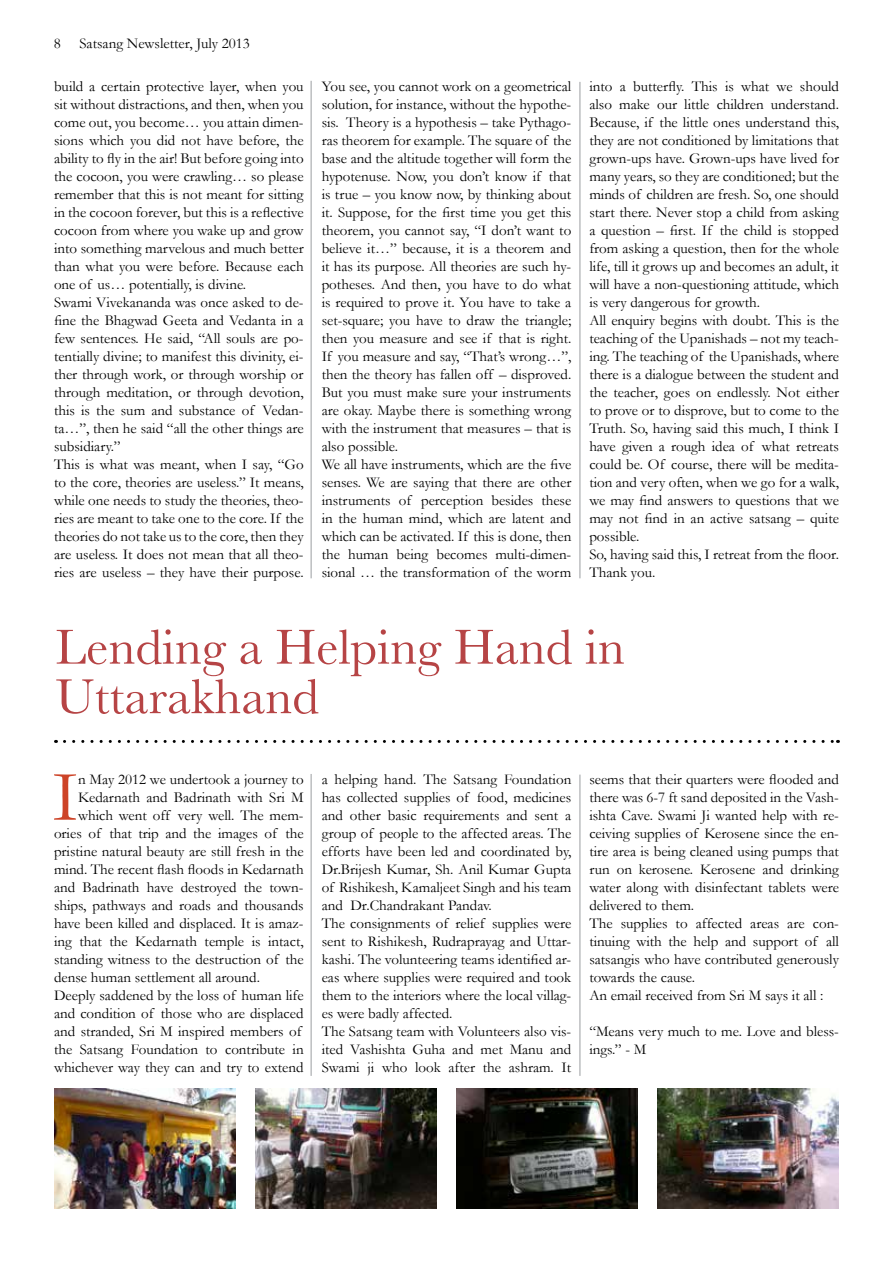
<style>
.page{position:relative;width:893px;height:1263px;background:#fff}
.page>*{position:absolute;margin:0;border:0;box-sizing:border-box;transform-origin:0 0}
.t1{font:72.75px "Garamond";color:#cd4327}
.t2{font:51px/49.5px "Baskerville";color:#b64445}
.t3{font:15px/18px "Garamond";color:#000}
</style>
<div class="page">
<svg style="left:64px;top:740px;width:774px;height:3px"></svg>
<hr style="left:310px;top:81px;width:2px;height:497px;background:#bcbec0">
<hr style="left:310px;top:774px;width:2px;height:302px;background:#bcbec0">
<hr style="left:579px;top:82px;width:2px;height:496px;background:#bcbec0">
<hr style="left:579px;top:775px;width:2px;height:301px;background:#bcbec0">
<img style="left:456px;top:1088px;width:182px;height:121px">
<img style="left:657px;top:1088px;width:182px;height:121px">
<img style="left:255px;top:1088px;width:182px;height:121px">
<img style="left:54px;top:1089px;width:182px;height:120px">
<p class="t3" style="left:54px;top:34px;width:9px">8</p>
<p class="t3" style="left:79px;top:34px;width:172px">Satsang Newsletter, July 2013</p>
<p class="t3" style="left:54px;top:77px;width:251px">build a certain protective layer, when you sit without distractions, and then, when you come out, you become… you attain dimen&shy;sions which you did not have before, the ability to fly in the air! But before going into the cocoon, you were crawling… so please remember that this is not meant for sitting in the cocoon forever, but this is a reflective cocoon from where you wake up and grow into something marvelous and much better than what you were before. Because each one of us… potentially, is divine.<br>Swami Vivekananda was once asked to de&shy;fine the Bhagwad Geeta and Vedanta in a few sentences. He said, “All souls are po&shy;tentially divine; to manifest this divinity, ei&shy;ther through work, or through worship or through meditation, or through devotion, this is the sum and substance of Vedan&shy;ta…”, then he said “all the other things are subsidiary.”<br>This is what was meant, when I say, “Go to the core, theories are useless.” It means, while one needs to study the theories, theo&shy;ries are meant to take one to the core. If the theories do not take us to the core, then they are useless. It does not mean that all theo&shy;ries are useless – they have their purpose.</p>
<p class="t3" style="left:322px;top:77px;width:251px">You see, you cannot work on a geometrical solution, for instance, without the hypothe&shy;sis. Theory is a hypothesis – take Pythago&shy;ras theorem for example. The square of the base and the altitude together will form the hypotenuse. Now, you don’t know if that is true – you know now, by thinking about it. Suppose, for the first time you get this theorem, you cannot say, “I don’t want to believe it…” because, it is a theorem and it has its purpose. All theories are such hy&shy;potheses. And then, you have to do what is required to prove it. You have to take a set-square; you have to draw the triangle; then you measure and see if that is right.<br>If you measure and say, “That’s wrong…”, then the theory has fallen off – disproved.<br>But you must make sure your instruments are okay. Maybe there is something wrong with the instrument that measures – that is also possible.<br>We all have instruments, which are the five senses. We are saying that there are other instruments of perception besides these in the human mind, which are latent and which can be activated. If this is done, then the human being becomes multi-dimen&shy;sional … the transformation of the worm</p>
<p class="t3" style="left:589px;top:77px;width:251px">into a butterfly. This is what we should also make our little children understand.<br>Because, if the little ones understand this, they are not conditioned by limitations that grown-ups have. Grown-ups have lived for many years, so they are conditioned; but the minds of children are fresh. So, one should start there. Never stop a child from asking a question – first. If the child is stopped from asking a question, then for the whole life, till it grows up and becomes an adult, it will have a non-questioning attitude, which is very dangerous for growth.<br>All enquiry begins with doubt. This is the teaching of the Upanishads – not my teach&shy;ing. The teaching of the Upanishads, where there is a dialogue between the student and the teacher, goes on endlessly. Not either to prove or to disprove, but to come to the Truth. So, having said this much, I think I have given a rough idea of what retreats could be. Of course, there will be medita&shy;tion and very often, when we go for a walk, we may find answers to questions that we may not find in an active satsang – quite possible.<br>So, having said this, I retreat from the floor.<br>Thank you.</p>
<h2 class="t2" style="left:55px;top:622px;width:571px">Lending a Helping Hand in<br>Uttarakhand</h2>
<h1 class="t1" style="left:52px;top:753px;width:27px">I</h1>
<p class="t3" style="left:78px;top:770px;width:227px">n May 2012 we undertook a journey to</p>
<p class="t3" style="left:78px;top:788px;width:227px">Kedarnath and Badrinath with Sri M</p>
<p class="t3" style="left:78px;top:806px;width:227px">which went off very well. The mem-</p>
<p class="t3" style="left:54px;top:824px;width:251px">ories of that trip and the images of the</p>
<p class="t3" style="left:54px;top:842px;width:251px">pristine natural beauty are still fresh in the</p>
<p class="t3" style="left:54px;top:860px;width:251px">mind. The recent flash floods in Kedarnath</p>
<p class="t3" style="left:54px;top:878px;width:251px">and Badrinath have destroyed the town-</p>
<p class="t3" style="left:54px;top:896px;width:251px">ships, pathways and roads and thousands</p>
<p class="t3" style="left:54px;top:914px;width:251px">have been killed and displaced. It is amaz-</p>
<p class="t3" style="left:54px;top:932px;width:251px">ing that the Kedarnath temple is intact,</p>
<p class="t3" style="left:54px;top:950px;width:251px">standing witness to the destruction of the</p>
<p class="t3" style="left:54px;top:968px;width:207px">dense human settlement all around.</p>
<p class="t3" style="left:54px;top:986px;width:251px">Deeply saddened by the loss of human life</p>
<p class="t3" style="left:54px;top:1004px;width:251px">and condition of those who are displaced</p>
<p class="t3" style="left:54px;top:1022px;width:249px">and stranded, Sri M inspired members of</p>
<p class="t3" style="left:54px;top:1040px;width:251px">the Satsang Foundation to contribute in</p>
<p class="t3" style="left:54px;top:1058px;width:251px">whichever way they can and try to extend</p>
<p class="t3" style="left:322px;top:770px;width:251px">a helping hand. The Satsang Foundation has collected supplies of food, medicines and other basic requirements and sent a group of people to the affected areas. The efforts have been led and coordinated by, Dr.Brijesh Kumar, Sh. Anil Kumar Gupta of Rishikesh, Kamaljeet Singh and his team and Dr.Chandrakant Pandav.<br>The consignments of relief supplies were sent to Rishikesh, Rudraprayag and Uttar&shy;kashi. The volunteering teams identified ar&shy;eas where supplies were required and took them to the interiors where the local villag&shy;es were badly affected.<br>The Satsang team with Volunteers also vis&shy;ited Vashishta Guha and met Manu and Swami ji who look after the ashram. It</p>
<p class="t3" style="left:589px;top:770px;width:251px">seems that their quarters were flooded and there was 6-7 ft sand deposited in the Vash&shy;ishta Cave. Swami Ji wanted help with re&shy;ceiving supplies of Kerosene since the en&shy;tire area is being cleaned using pumps that run on kerosene. Kerosene and drinking water along with disinfectant tablets were delivered to them.<br>The supplies to affected areas are con&shy;tinuing with the help and support of all satsangis who have contributed generously towards the cause.<br>An email received from Sri M says it all :</p>
<p class="t3" style="left:589px;top:1022px;width:251px">“Means very much to me. Love and bless&shy;ings.” - M</p>
</div>
